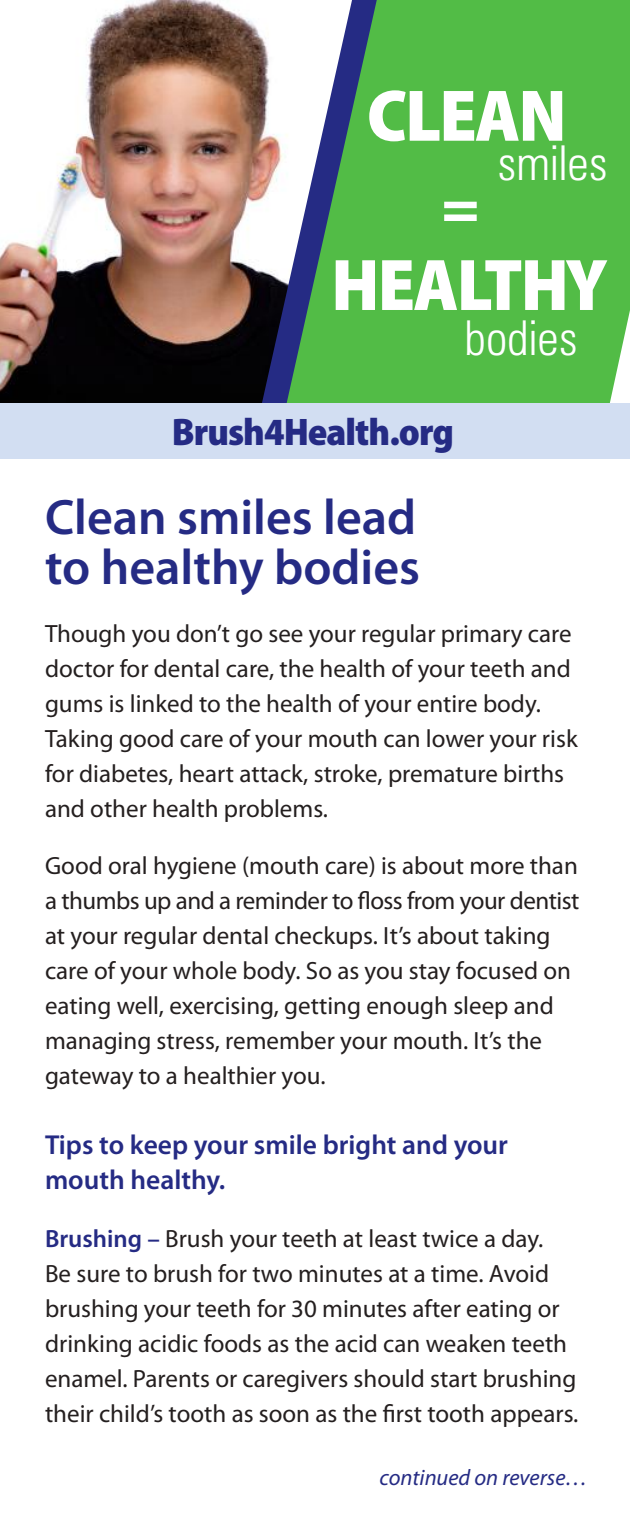
<style>
.page{position:relative;width:630px;height:1530px;background:#fff}
.page>*{position:absolute;margin:0;border:0;box-sizing:border-box;transform-origin:0 0}
.t1{font:900 semi-condensed 73.75px "Myriad Pro";letter-spacing:-.025em;color:#fff}
.t2{font:900 semi-condensed 63px "Myriad Pro";color:#fff}
.t3{font:600 50px/50px "Myriad Pro";color:#252b84}
.t4{font:300 condensed 48px "Zurich BT";color:#fff}
.t5{font:900 semi-condensed 38.5px "Myriad Pro";letter-spacing:-.025em;color:#252b84}
.t6{font:600 27.5px/35px "Myriad Pro";color:#252b84}
.t7{font:25px/35px "Myriad Pro";color:#241f1f}
.t8{font:italic 22.5px "Myriad Pro";color:#252b84}
.s1{font-weight:600;color:#252b84}
</style>
<div class="page">
<img style="left:0;top:0;width:235px;height:403px">
<div style="left:409px;top:0;width:221px;height:403px;background:#52bc46"></div>
<svg style="left:235px;top:0;width:174px;height:403px"></svg>
<div style="left:0;top:403px;width:630px;height:56px;background:#d2def2"></div>
<h1 class="t1" style="left:367px;top:74px;width:201px">CLEAN</h1>
<h2 class="t2" style="left:442px;top:171px;width:39px">=</h2>
<h3 class="t4" style="left:497px;top:134px;width:112px">smiles</h3>
<h1 class="t1" style="left:331px;top:244px;width:278px">HEALTHY</h1>
<h3 class="t4" style="left:465px;top:309px;width:115px">bodies</h3>
<h3 class="t5" style="left:172px;top:410px;width:284px">Brush4Health.org</h3>
<h3 class="t3" style="left:45px;top:491px;width:377px">Clean smiles lead to healthy bodies</h3>
<p class="t7" style="left:45px;top:616px;width:534px">Though you don’t go see your regular primary care doctor for dental care, the health of your teeth and gums is linked to the health of your entire body.<br>Taking good care of your mouth can lower your risk for diabetes, heart attack, stroke, premature births and other health problems.</p>
<p class="t7" style="left:45px;top:848px;width:536px">Good oral hygiene (mouth care) is about more than a thumbs up and a reminder to floss from your dentist at your regular dental checkups. It’s about taking care of your whole body. So as you stay focused on eating well, exercising, getting enough sleep and managing stress, remember your mouth. It’s the gateway to a healthier you.</p>
<p class="t6" style="left:45px;top:1127px;width:465px">Tips to keep your smile bright and your mouth healthy.</p>
<p class="t7" style="left:45px;top:1221px;width:535px"><span class="s1">Brushing –</span> Brush your teeth at least twice a day.<br>Be sure to brush for two minutes at a time. Avoid brushing your teeth for 30 minutes after eating or drinking acidic foods as the acid can weaken teeth enamel. Parents or caregivers should start brushing their child’s tooth as soon as the first tooth appears.</p>
<p class="t8" style="left:379px;top:1463px;width:210px">continued on reverse…</p>
</div>
